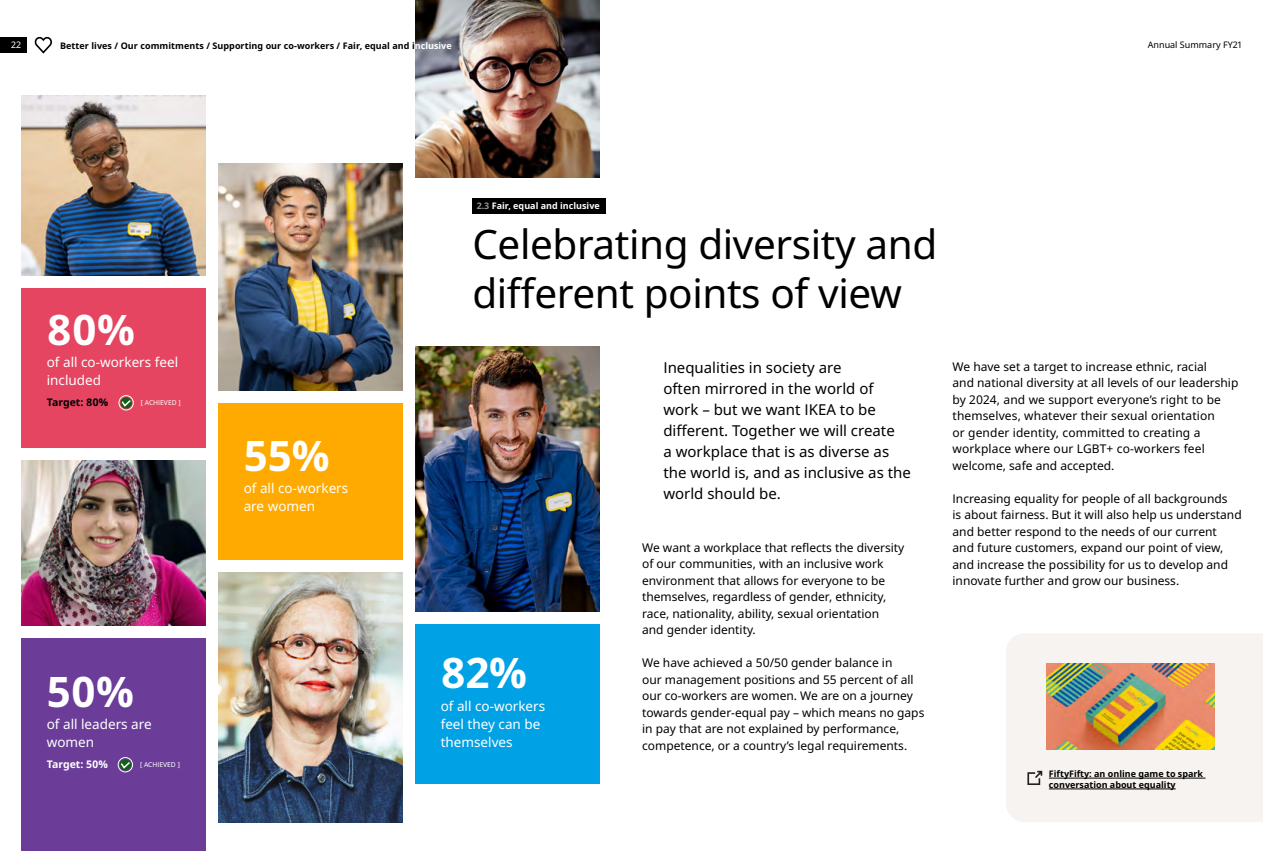
<style>
.page{position:relative;width:1263px;height:851px;background:#fff}
.page>*{position:absolute;margin:0;border:0;box-sizing:border-box;transform-origin:0 0}
.t1{font:700 42px "Noto IKEA Latin";color:#fff}
.t2{font:40.5px/48.6px "Noto IKEA Latin";letter-spacing:-.01em;color:#000}
.t3{font:15px/21px "Noto IKEA Latin";color:#000}
.t4{font:13.5px/18px "Noto IKEA Latin";color:#fff}
.t5{font:12px/16.5px "Noto IKEA Latin";color:#000}
.t6{font:700 10.5px "Noto IKEA Latin";color:#fff}
.t7{font:700 10.5px "Noto IKEA Latin";color:#000}
.t8{font:700 9px/10.8px "Noto IKEA Latin";color:#000}
.t9{font:700 9px "Noto IKEA Latin";color:#fff}
.t10{font:9px "Noto IKEA Latin";color:#000}
.t11{font:9px "Noto IKEA Latin";color:#fff}
.t12{font:6.75px "Noto IKEA Latin";color:#fff}
.s1{color:#fff}
.s2{color:#939598}
</style>
<div class="page">
<div style="left:0;top:37px;width:27px;height:15px;background:#000"></div>
<img style="left:415px;top:0;width:185px;height:178px">
<svg style="left:34px;top:36px;width:18px;height:18px"></svg>
<img style="left:218px;top:164px;width:185px;height:226px">
<img style="left:218px;top:572px;width:185px;height:250px">
<div style="left:415px;top:624px;width:185px;height:160px;background:#00a1e5"></div>
<div style="left:218px;top:403px;width:185px;height:156px;background:#fa0"></div>
<img style="left:415px;top:346px;width:185px;height:265px">
<img style="left:21px;top:96px;width:185px;height:179px">
<img style="left:21px;top:460px;width:185px;height:165px">
<div style="left:21px;top:287px;width:185px;height:160px;background:#e54560"></div>
<div style="left:21px;top:638px;width:185px;height:212px;background:#6b3d99"></div>
<div style="left:1006px;top:633px;width:257px;height:189px;background:#f7f3f0"></div>
<hr style="left:1049px;top:777px;width:156px;height:1px;background:#000">
<hr style="left:1049px;top:788px;width:127px;height:1px;background:#000">
<svg style="left:1027px;top:770px;width:15px;height:14px"></svg>
<img style="left:1046px;top:663px;width:169px;height:86px">
<div style="left:119px;top:395px;width:15px;height:15px;border:1px solid #fff;border-radius:50%"></div>
<svg style="left:120px;top:396px;width:13px;height:13px"></svg>
<div style="left:118px;top:757px;width:15px;height:15px;border:1px solid #fff;border-radius:50%"></div>
<svg style="left:119px;top:758px;width:13px;height:13px"></svg>
<div style="left:472px;top:198px;width:134px;height:16px;background:#000"></div>
<p class="t11" style="left:11px;top:39px;width:11px">22</p>
<p class="t8" style="left:60px;top:40px;width:393px">Better lives / Our commitments / Supporting our co-workers / Fair, equal and i<span class="s1">nclusive</span></p>
<p class="t10" style="left:1148px;top:38px;width:95px">Annual Summary FY21</p>
<h1 class="t1" style="left:47px;top:300px;width:90px">80%</h1>
<p class="t4" style="left:47px;top:353px;width:133px">of all co-workers feel included</p>
<p class="t7" style="left:47px;top:395px;width:63px">Target: 80%</p>
<p class="t12" style="left:141px;top:398px;width:41px">[ ACHIEVED ]</p>
<h1 class="t1" style="left:244px;top:425px;width:87px">55%</h1>
<p class="t4" style="left:244px;top:478px;width:106px">of all co-workers are women</p>
<h1 class="t1" style="left:47px;top:661px;width:89px">50%</h1>
<p class="t4" style="left:47px;top:714px;width:107px">of all leaders are women</p>
<p class="t6" style="left:47px;top:756px;width:63px">Target: 50%</p>
<p class="t12" style="left:140px;top:759px;width:41px">[ ACHIEVED ]</p>
<p class="t9" style="left:477px;top:200px;width:125px"><span class="s2">2.3</span> Fair, equal and inclusive</p>
<h2 class="t2" style="left:472px;top:218px;width:466px">Celebrating diversity and different points of view</h2>
<h1 class="t1" style="left:441px;top:643px;width:88px">82%</h1>
<p class="t4" style="left:441px;top:696px;width:106px">of all co-workers feel they can be themselves</p>
<p class="t3" style="left:663px;top:356px;width:249px">Inequalities in society are<br>often mirrored in the world of work – but we want IKEA to be different. Together we will create<br>a workplace that is as diverse as the world is, and as inclusive as the world should be.</p>
<p class="t5" style="left:642px;top:538px;width:264px">We want a workplace that reflects the diversity of our communities, with an inclusive work environment that allows for everyone to be themselves, regardless of gender, ethnicity, race, nationality, ability, sexual orientation<br>and gender identity.</p>
<p class="t5" style="left:642px;top:654px;width:284px">We have achieved a 50/50 gender balance in<br>our management positions and 55 percent of all our co-workers are women. We are on a journey towards gender-equal pay – which means no gaps in pay that are not explained by performance, competence, or a country’s legal requirements.</p>
<p class="t5" style="left:952px;top:358px;width:287px">We have set a target to increase ethnic, racial<br>and national diversity at all levels of our leadership by 2024, and we support everyone’s right to be themselves, whatever their sexual orientation<br>or gender identity, committed to creating a workplace where our LGBT+ co-workers feel welcome, safe and accepted.</p>
<p class="t5" style="left:952px;top:490px;width:291px">Increasing equality for people of all backgrounds<br>is about fairness. But it will also help us understand and better respond to the needs of our current<br>and future customers, expand our point of view, and increase the possibility for us to develop and innovate further and grow our business.</p>
<p class="t8" style="left:1049px;top:768px;width:156px">FiftyFifty: an online game to spark conversation about equality</p>
</div>
